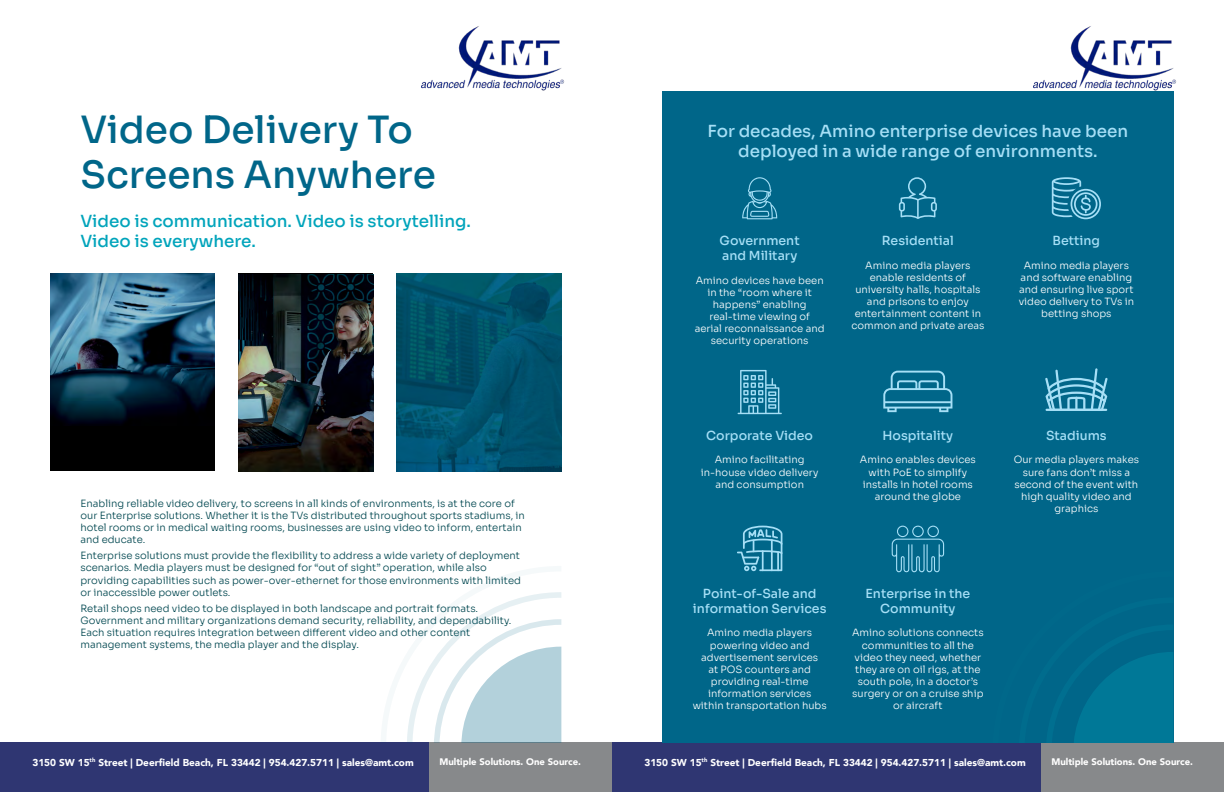
<style>
.page{position:relative;width:1224px;height:792px;background:#fff}
.page>*{position:absolute;margin:0;border:0;box-sizing:border-box;transform-origin:0 0}
.t1{font:500 37.6px/45.1px "Sora";color:#006689}
.t2{font:500 16.7px/20px "Sora";color:#a6dff6;text-align:center}
.t3{font:500 16.7px/20px "Sora";color:#00a4bb}
.t4{font:500 12.5px/15px "Sora";color:#a6dff6;text-align:center}
.t5{font:300 10px/12px "Sora";color:#fff;text-align:center}
.t6{font:300 10px/12px "Sora";color:#004750}
.t7{font:900 10px "Avenir";color:#fff}
.t8{font:900 9.5px "Avenir";color:#fff}
</style>
<div class="page">
<img style="left:421px;top:26px;width:144px;height:65px">
<img style="left:1033px;top:26px;width:144px;height:66px">
<div style="left:0;top:742px;width:429px;height:50px;background:#2f3672"></div>
<div style="left:612px;top:742px;width:429px;height:50px;background:#2f3672"></div>
<div style="left:429px;top:742px;width:183px;height:50px;background:#87898b"></div>
<div style="left:1041px;top:742px;width:183px;height:50px;background:#87898b"></div>
<div style="left:50px;top:273px;width:165px;height:198px;background:#000"></div>
<img style="left:50px;top:273px;width:165px;height:152px">
<img style="left:239px;top:274px;width:134px;height:197px">
<img style="left:397px;top:273px;width:164px;height:198px">
<svg style="left:407px;top:592px;width:154px;height:150px"></svg>
<div style="left:662px;top:91px;width:511px;height:651px;background:#006689"></div>
<svg style="left:1052px;top:177px;width:49px;height:42px"></svg>
<svg style="left:899px;top:177px;width:38px;height:42px"></svg>
<svg style="left:742px;top:177px;width:35px;height:42px"></svg>
<svg style="left:883px;top:371px;width:69px;height:41px"></svg>
<svg style="left:1045px;top:368px;width:63px;height:43px"></svg>
<svg style="left:738px;top:370px;width:44px;height:44px"></svg>
<svg style="left:737px;top:526px;width:45px;height:45px"></svg>
<svg style="left:892px;top:526px;width:52px;height:47px"></svg>
<svg style="left:1074px;top:652px;width:99px;height:90px"></svg>
<h1 class="t1" style="left:80px;top:104px;width:357px">Video Delivery To<br>Screens Anywhere</h1>
<h2 class="t3" style="left:80px;top:210px;width:392px">Video is communication. Video is storytelling.<br>Video is everywhere.</h2>
<p class="t6" style="left:80px;top:496px;width:446px">Enabling reliable video delivery, to screens in all kinds of environments, is at the core of our Enterprise solutions. Whether it is the TVs distributed throughout sports stadiums, in hotel rooms or in medical waiting rooms, businesses are using video to inform, entertain and educate.</p>
<p class="t6" style="left:80px;top:549px;width:442px">Enterprise solutions must provide the flexibility to address a wide variety of deployment scenarios. Media players must be designed for “out of sight” operation, while also providing capabilities such as power-over-ethernet for those environments with limited or inaccessible power outlets.</p>
<p class="t6" style="left:80px;top:602px;width:433px">Retail shops need video to be displayed in both landscape and portrait formats.<br>Government and military organizations demand security, reliability, and dependability.<br>Each situation requires integration between different video and other content management systems, the media player and the display.</p>
<h2 class="t2" style="left:708px;top:119px;width:422px">For decades, Amino enterprise devices have been deployed in a wide range of environments.</h2>
<p class="t4" style="left:720px;top:232px;width:82px;text-align:left">Government and Military</p>
<p class="t5" style="left:695px;top:273px;width:131px">Amino devices have been in the “room where it happens” enabling real-time viewing of aerial reconnaissance and security operations</p>
<p class="t4" style="left:882px;top:232px;width:74px">Residential</p>
<p class="t5" style="left:851px;top:258px;width:135px">Amino media players enable residents of university halls, hospitals and prisons to enjoy entertainment content in common and private areas</p>
<p class="t4" style="left:1053px;top:232px;width:49px">Betting</p>
<p class="t5" style="left:1019px;top:258px;width:117px">Amino media players and software enabling and ensuring live sport video delivery to TVs in betting shops</p>
<p class="t4" style="left:706px;top:427px;width:108px">Corporate Video</p>
<p class="t5" style="left:701px;top:453px;width:119px">Amino facilitating in-house video delivery and consumption</p>
<p class="t4" style="left:883px;top:427px;width:72px">Hospitality</p>
<p class="t5" style="left:860px;top:453px;width:117px">Amino enables devices with PoE to simplify installs in hotel rooms around the globe</p>
<p class="t4" style="left:693px;top:584px;width:135px">Point-of-Sale and information Services</p>
<p class="t5" style="left:693px;top:626px;width:136px">Amino media players powering video and advertisement services<br>at POS counters and providing real-time information services within transportation hubs</p>
<p class="t4" style="left:865px;top:584px;width:106px">Enterprise in the<br>Community</p>
<p class="t5" style="left:852px;top:626px;width:133px">Amino solutions connects communities to all the video they need, whether they are on oil rigs, at the south pole, in a doctor’s surgery or on a cruise ship or aircraft</p>
<p class="t4" style="left:1046px;top:427px;width:62px">Stadiums</p>
<p class="t5" style="left:1014px;top:453px;width:127px">Our media players makes sure fans don’t miss a second of the event with high quality video and graphics</p>
<p class="t7" style="left:32px;top:754px;width:383px">3150 SW 15<sup>th</sup> Street | Deerfield Beach, FL 33442 | 954.427.5711 | sales@amt.com</p>
<p class="t7" style="left:644px;top:754px;width:383px">3150 SW 15<sup>th</sup> Street | Deerfield Beach, FL 33442 | 954.427.5711 | sales@amt.com</p>
<p class="t8" style="left:440px;top:754px;width:143px">Multiple Solutions. One Source.</p>
<p class="t8" style="left:1052px;top:754px;width:143px">Multiple Solutions. One Source.</p>
</div>
